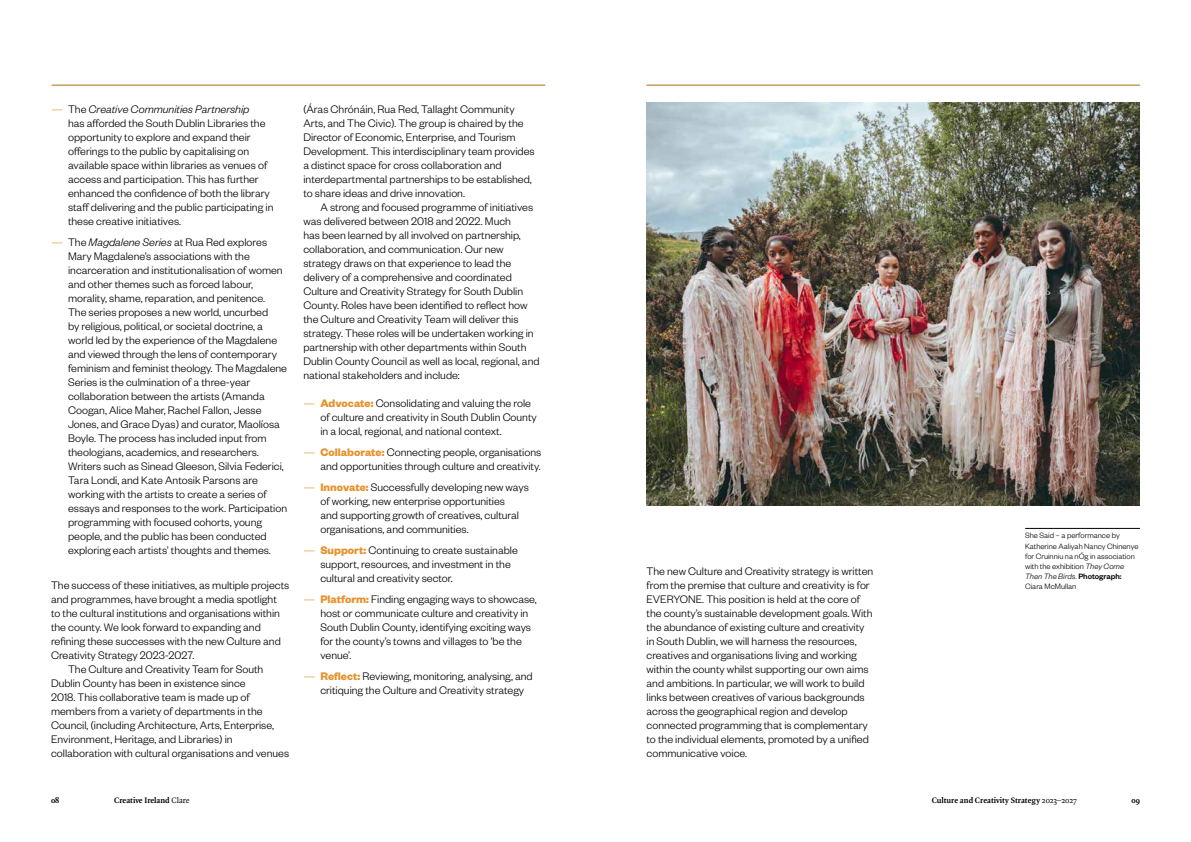
<style>
.page{position:relative;width:1191px;height:842px;background:#fff}
.page>*{position:absolute;margin:0;border:0;box-sizing:border-box;transform-origin:0 0}
.t1{font:300 12px/14px "Founders Grotesk";color:#000}
.t2{font:300 8.5px/10.2px "Founders Grotesk";color:#000}
.t3{font:700 8.5px "Quadraat OT";color:#000}
.s1{color:#e6912b}
.s2{font-style:italic}
.s3{font-weight:700;color:#e6912b}
.s4{font-weight:500}
.s5{font-weight:400}
</style>
<div class="page">
<hr style="left:646px;top:85px;width:494px;height:1px;background:#c09a5d">
<hr style="left:52px;top:85px;width:493px;height:1px;background:#c09a5d">
<img style="left:646px;top:102px;width:494px;height:403px">
<hr style="left:1025px;top:528px;width:115px;height:1px;background:#000">
<p class="t1" style="left:68px;top:102px;width:207px;text-indent:-17px"><span class="s1">—</span> The <span class="s2">Creative Communities Partnership<br></span>has afforded the South Dublin Libraries the opportunity to explore and expand their offerings to the public by capitalising on available space within libraries as venues of access and participation. This has further enhanced the confidence of both the library staff delivering and the public participating in these creative initiatives.</p>
<p class="t1" style="left:68px;top:235px;width:221px;text-indent:-17px"><span class="s1">—</span> The <span class="s2">Magdalene Series</span> at Rua Red explores Mary Magdalene’s associations with the incarceration and institutionalisation of women and other themes such as forced labour, morality, shame, reparation, and penitence.<br>The series proposes a new world, uncurbed<br>by religious, political, or societal doctrine, a world led by the experience of the Magdalene and viewed through the lens of contemporary feminism and feminist theology. The Magdalene Series is the culmination of a three-year collaboration between the artists (Amanda Coogan, Alice Maher, Rachel Fallon, Jesse Jones, and Grace Dyas) and curator, Maolíosa Boyle. The process has included input from theologians, academics, and researchers.<br>Writers such as Sinead Gleeson, Silvia Federici, Tara Londi, and Kate Antosik Parsons are working with the artists to create a series of essays and responses to the work. Participation programming with focused cohorts, young people, and the public has been conducted exploring each artists’ thoughts and themes.</p>
<p class="t1" style="left:51px;top:578px;width:240px">The success of these initiatives, as multiple projects</p>
<p class="t1" style="left:51px;top:592px;width:227px">and programmes, have brought a media spotlight</p>
<p class="t1" style="left:51px;top:606px;width:230px">to the cultural institutions and organisations within</p>
<p class="t1" style="left:51px;top:620px;width:211px">the county. We look forward to expanding and</p>
<p class="t1" style="left:51px;top:634px;width:231px">refining these successes with the new Culture and</p>
<p class="t1" style="left:51px;top:648px;width:145px">Creativity Strategy 2023-2027.</p>
<p class="t1" style="left:68px;top:662px;width:197px">The Culture and Creativity Team for South</p>
<p class="t1" style="left:51px;top:676px;width:196px">Dublin County has been in existence since</p>
<p class="t1" style="left:51px;top:690px;width:200px">2018. This collaborative team is made up of</p>
<p class="t1" style="left:51px;top:704px;width:213px">members from a variety of departments in the</p>
<p class="t1" style="left:51px;top:718px;width:224px">Council, (including Architecture, Arts, Enterprise,</p>
<p class="t1" style="left:51px;top:732px;width:183px">Environment, Heritage, and Libraries) in</p>
<p class="t1" style="left:51px;top:746px;width:240px">collaboration with cultural organisations and venues</p>
<p class="t1" style="left:303px;top:102px;width:233px">(Áras Chrónáin, Rua Red, Tallaght Community Arts, and The Civic). The group is chaired by the Director of Economic, Enterprise, and Tourism Development. This interdisciplinary team provides a distinct space for cross collaboration and interdepartmental partnerships to be established, to share ideas and drive innovation.</p>
<p class="t1" style="left:303px;top:200px;width:238px;text-indent:17px">A strong and focused programme of initiatives was delivered between 2018 and 2022. Much<br>has been learned by all involved on partnership, collaboration, and communication. Our new strategy draws on that experience to lead the delivery of a comprehensive and coordinated Culture and Creativity Strategy for South Dublin County. Roles have been identified to reflect how the Culture and Creativity Team will deliver this strategy. These roles will be undertaken working in partnership with other departments within South Dublin County Council as well as local, regional, and national stakeholders and include:</p>
<p class="t1" style="left:320px;top:396px;width:218px;text-indent:-17px"><span class="s1">—</span> <span class="s3">Advocate:</span> Consolidating and valuing the role of culture and creativity in South Dublin County in a local, regional, and national context.</p>
<p class="t1" style="left:303px;top:445px;width:239px;text-align:right"><span class="s1">—</span> <span class="s3">Collaborate:</span> Connecting people, organisations and opportunities through culture and creativity.</p>
<p class="t1" style="left:320px;top:480px;width:210px;text-indent:-17px"><span class="s1">—</span> <span class="s3">Innovate:</span> Successfully developing new ways of working, new enterprise opportunities<br>and supporting growth of creatives, cultural organisations, and communities.</p>
<p class="t1" style="left:320px;top:543px;width:199px;text-indent:-17px"><span class="s1">—</span> <span class="s3">Support:</span> Continuing to create sustainable support, resources, and investment in the cultural and creativity sector.</p>
<p class="t1" style="left:320px;top:592px;width:218px;text-indent:-17px"><span class="s1">—</span> <span class="s3">Platform:</span> Finding engaging ways to showcase, host or communicate culture and creativity in South Dublin County, identifying exciting ways for the county’s towns and villages to ‘be the venue’.</p>
<p class="t1" style="left:320px;top:669px;width:214px;text-indent:-17px"><span class="s1">—</span> <span class="s3">Reflect:</span> Reviewing, monitoring, analysing, and critiquing the Culture and Creativity strategy</p>
<p class="t1" style="left:646px;top:564px;width:228px">The new Culture and Creativity strategy is written from the premise that culture and creativity is for EVERYONE. This position is held at the core of the county’s sustainable development goals. With the abundance of existing culture and creativity in South Dublin, we will harness the resources, creatives and organisations living and working within the county whilst supporting our own aims and ambitions. In particular, we will work to build links between creatives of various backgrounds across the geographical region and develop connected programming that is complementary to the individual elements, promoted by a unified communicative voice.</p>
<p class="t2" style="left:1025px;top:530px;width:115px">She Said – a performance by<br>Katherine Aaliyah Nancy Chinenye for Cruinniu na nÓg in association with the exhibition <span class="s2">They Come<br>Then The Birds</span>. <span class="s4">Photograph:<br></span>Ciara McMullan</p>
<p class="t3" style="left:51px;top:794px;width:10px">08</p>
<p class="t3" style="left:114px;top:794px;width:77px">Creative Ireland <span class="s5">Clare</span></p>
<p class="t3" style="left:931px;top:794px;width:146px">Culture and Creativity Strategy <span class="s5">2023–2027</span></p>
<p class="t3" style="left:1131px;top:794px;width:10px">09</p>
</div>
